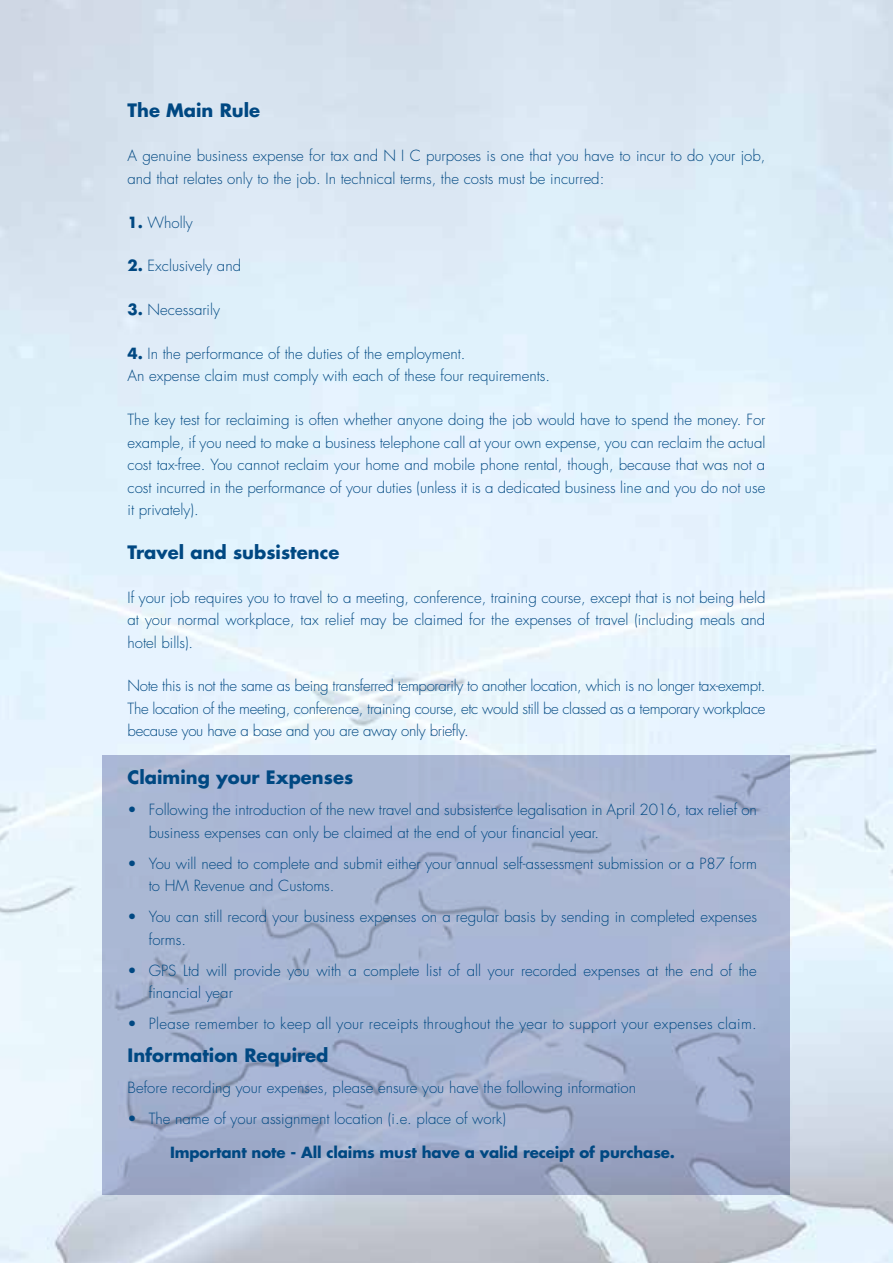
<style>
.page{position:relative;width:893px;height:1263px;background:#fff}
.page>*{position:absolute;margin:0;border:0;box-sizing:border-box;transform-origin:0 0}
.t1{font:700 18px "Futura";color:#004882}
.t2{font:300 15px/22.5px "Futura";color:#004882}
.t3{font:300 15px "Futura";letter-spacing:.02em;color:#004882}
.t4{font:700 15px "Futura";letter-spacing:-.01em;color:#004882}
.s1{font-weight:700}
</style>
<div class="page">
<svg style="left:103px;top:756px;width:687px;height:439px;background:#a5b2d0"></svg>
<p class="t1" style="left:128px;top:98px;width:134px">The Main Rule</p>
<p class="t2" style="left:128px;top:145px;width:639px">A genuine business expense for tax and N I C purposes is one that you have to incur to do your job, and that relates only to the job. In technical terms, the costs must be incurred:</p>
<p class="t2" style="left:128px;top:211px;width:67px"><span class="s1">1.</span> Wholly</p>
<p class="t2" style="left:128px;top:255px;width:115px"><span class="s1">2.</span> Exclusively and</p>
<p class="t2" style="left:128px;top:298px;width:94px"><span class="s1">3.</span> Necessarily</p>
<p class="t2" style="left:128px;top:342px;width:424px"><span class="s1">4.</span> In the performance of the duties of the employment.<br>An expense claim must comply with each of these four requirements.</p>
<p class="t2" style="left:128px;top:408px;width:639px;text-align:justify">The key test for reclaiming is often whether anyone doing the job would have to spend the money. For example, if you need to make a business telephone call at your own expense, you can reclaim the actual cost tax-free. You cannot reclaim your home and mobile phone rental, though, because that was not a cost incurred in the performance of your duties (unless it is a dedicated business line and you do not use it privately).</p>
<p class="t1" style="left:128px;top:540px;width:213px">Travel and subsistence</p>
<p class="t2" style="left:128px;top:586px;width:639px;text-align:justify">If your job requires you to travel to a meeting, conference, training course, except that is not being held at your normal workplace, tax relief may be claimed for the expenses of travel (including meals and hotel bills).</p>
<p class="t2" style="left:128px;top:675px;width:639px;text-align:justify">Note this is not the same as being transferred temporarily to another location, which is no longer tax-exempt.<br>The location of the meeting, conference, training course, etc would still be classed as a temporary workplace because you have a base and you are away only briefly.</p>
<p class="t1" style="left:128px;top:765px;width:227px">Claiming your Expenses</p>
<p class="t2" style="left:149px;top:799px;width:610px;text-indent:-21px">• Following the introduction of the new travel and subsistence legalisation in April 2016, tax relief on business expenses can only be claimed at the end of your financial year.</p>
<p class="t2" style="left:149px;top:852px;width:610px;text-indent:-21px">• You will need to complete and submit either your annual self-assessment submission or a P87 form to HM Revenue and Customs.</p>
<p class="t2" style="left:149px;top:906px;width:610px;text-indent:-21px">• You can still record your business expenses on a regular basis by sending in completed expenses forms.</p>
<p class="t2" style="left:149px;top:959px;width:609px;text-indent:-21px">• GPS Ltd will provide you with a complete list of all your recorded expenses at the end of the financial year</p>
<p class="t3" style="left:128px;top:1014px;width:631px">• Please remember to keep all your receipts throughout the year to support your expenses claim.</p>
<p class="t1" style="left:128px;top:1043px;width:202px">Information Required</p>
<p class="t2" style="left:128px;top:1076px;width:510px">Before recording your expenses, please ensure you have the following information</p>
<p class="t2" style="left:128px;top:1107px;width:380px">• The name of your assignment location (i.e. place of work)</p>
<p class="t4" style="left:170px;top:1142px;width:506px">Important note - All claims must have a valid receipt of purchase.</p>
</div>
